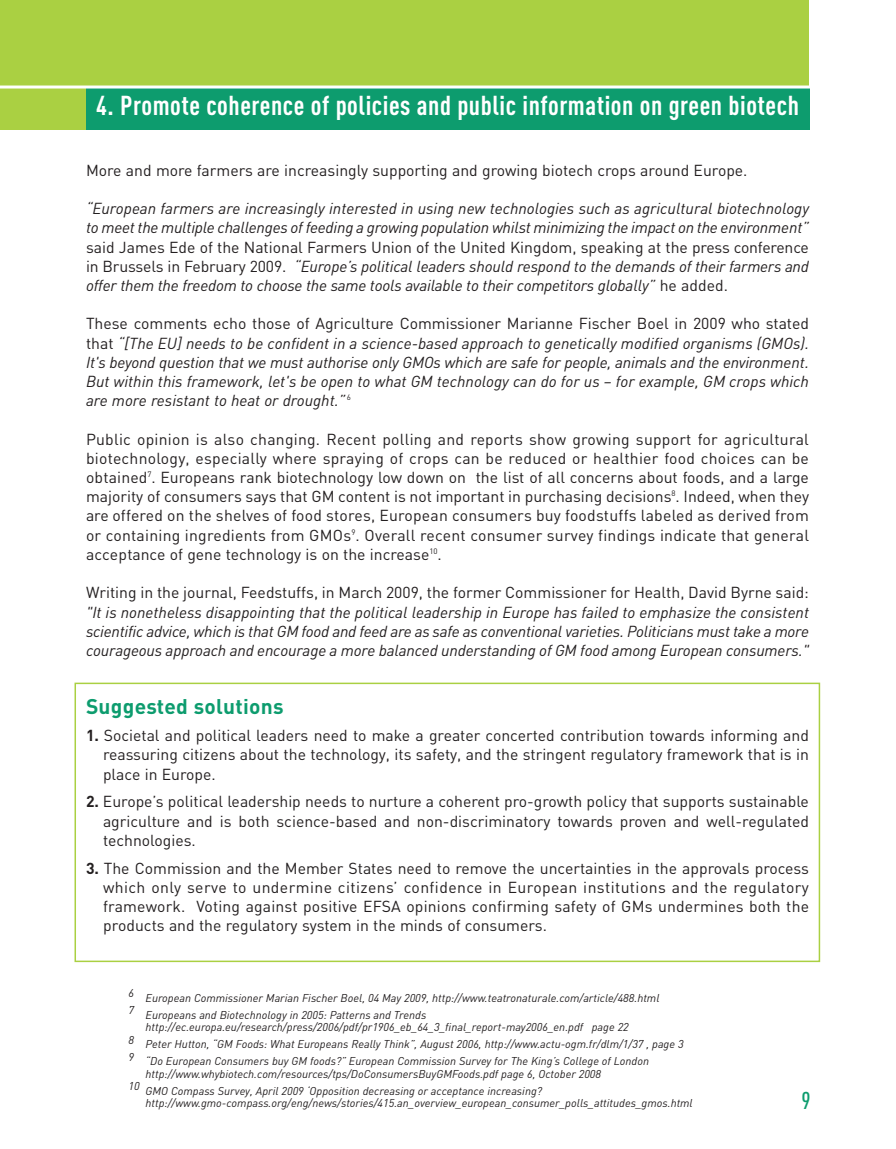
<style>
.page{position:relative;width:896px;height:1149px;background:#fff}
.page>*{position:absolute;margin:0;border:0;box-sizing:border-box;transform-origin:0 0}
.t1{font:700 27px "DIN Cond";letter-spacing:.02em;color:#fff}
.t2{font:500 24px "DIN Cond";color:#0d9c6e}
.t3{font:700 21px "DIN";letter-spacing:.01em;color:#0d9c6e}
.t4{font:15.75px/19.2px "DIN";color:#231f20;text-align:justify}
.t5{font:italic 15.75px/19.2px "DIN";letter-spacing:-.01em;color:#231f20;text-align:justify}
.t6{font:italic 11.25px/16.8px "DIN";color:#231f20}
.s1{font-style:normal}
.s2{font-weight:700}
</style>
<div class="page">
<div style="left:0;top:0;width:809px;height:130px;background:#aad042"></div>
<div style="left:86px;top:87px;width:723px;height:43px;background:#0d9c6e"></div>
<hr style="left:0;top:85px;width:833px;height:3px;background:#fff">
<div style="left:75px;top:682px;width:745px;height:280px;border:2px solid #aad042"></div>
<h1 class="t1" style="left:96px;top:96px;width:704px">4. Promote coherence of policies and public information on green biotech</h1>
<p class="t4" style="left:86px;top:162px;width:663px">More and more farmers are increasingly supporting and growing biotech crops around Europe.</p>
<p class="t5" style="left:86px;top:200px;width:724px">“European farmers are increasingly interested in using new technologies such as agricultural biotechnology to meet the multiple challenges of feeding a growing population whilst minimizing the impact on the environment”</p>
<p class="t5" style="left:86px;top:239px;width:724px"><span class="s1">said James Ede of the National Farmers Union of the United Kingdom, speaking at the press conference in Brussels in February 2009.</span> “Europe’s political leaders should respond to the demands of their farmers and offer them the freedom to choose the same tools available to their competitors globally” <span class="s1">he added.</span></p>
<p class="t5" style="left:86px;top:316px;width:724px"><span class="s1">These comments echo those of Agriculture Commissioner Marianne Fischer Boel in 2009 who stated that</span> “[The EU] needs to be confident in a science-based approach to genetically modified organisms (GMOs).<br>It's beyond question that we must authorise only GMOs which are safe for people, animals and the environment.<br>But within this framework, let's be open to what GM technology can do for us – for example, GM crops which are more resistant to heat or drought.” <sup>6</sup></p>
<p class="t4" style="left:86px;top:431px;width:724px">Public opinion is also changing. Recent polling and reports show growing support for agricultural biotechnology, especially where spraying of crops can be reduced or healthier food choices can be obtained<sup>7</sup>. Europeans rank biotechnology low down on the list of all concerns about foods, and a large majority of consumers says that GM content is not important in purchasing decisions<sup>8</sup>. Indeed, when they are offered on the shelves of food stores, European consumers buy foodstuffs labeled as derived from or containing ingredients from GMOs<sup>9</sup>. Overall recent consumer survey findings indicate that general acceptance of gene technology is on the increase<sup>10</sup>.</p>
<p class="t4" style="left:86px;top:584px;width:724px">Writing in the journal, Feedstuffs, in March 2009, the former Commissioner for Health, David Byrne said:</p>
<p class="t5" style="left:86px;top:604px;width:724px">"It is nonetheless disappointing that the political leadership in Europe has failed to emphasize the consistent scientific advice, which is that GM food and feed are as safe as conventional varieties. Politicians must take a more courageous approach and encourage a more balanced understanding of GM food among European consumers."</p>
<h3 class="t3" style="left:86px;top:698px;width:199px">Suggested solutions</h3>
<p class="t4" style="left:103px;top:727px;width:707px;text-indent:-17px"><span class="s2">1.</span> Societal and political leaders need to make a greater concerted contribution towards informing and reassuring citizens about the technology, its safety, and the stringent regulatory framework that is in place in Europe.</p>
<p class="t4" style="left:103px;top:794px;width:707px;text-indent:-17px"><span class="s2">2.</span> Europe’s political leadership needs to nurture a coherent pro-growth policy that supports sustainable agriculture and is both science-based and non-discriminatory towards proven and well-regulated technologies.</p>
<p class="t4" style="left:103px;top:860px;width:707px;text-indent:-17px"><span class="s2">3.</span> The Commission and the Member States need to remove the uncertainties in the approvals process which only serve to undermine citizens’ confidence in European institutions and the regulatory framework. Voting against positive EFSA opinions confirming safety of GMs undermines both the products and the regulatory system in the minds of consumers.</p>
<p class="t6" style="left:129px;top:990px;width:532px">6 European Commissioner Marian Fischer Boel, 04 May 2009, http://www.teatronaturale.com/article/488.html<br>7 Europeans and Biotechnology in 2005: Patterns and Trends</p>
<p class="t6" style="left:129px;top:1020px;width:556px;text-indent:17px">http://ec.europa.eu/research/press/2006/pdf/pr1906_eb_64_3_final_report-may2006_en.pdf page 22<br>8 Peter Hutton, “GM Foods: What Europeans Really Think”, August 2006, http://www.actu-ogm.fr/dlm/1/37 , page 3<br>9 “Do European Consumers buy GM foods?” European Commission Survey for The King’s College of London</p>
<p class="t6" style="left:129px;top:1066px;width:474px;text-indent:17px">http://www.whybiotech.com/resources/tps/DoConsumersBuyGMFoods.pdf page 6, October 2008<br>10 GMO Compass Survey, April 2009 ‘Opposition decreasing or acceptance increasing?</p>
<p class="t6" style="left:146px;top:1096px;width:549px">http://www.gmo-compass.org/eng/news/stories/415.an_overview_european_consumer_polls_attitudes_gmos.html</p>
<h2 class="t2" style="left:801px;top:1091px;width:11px">9</h2>
</div>
